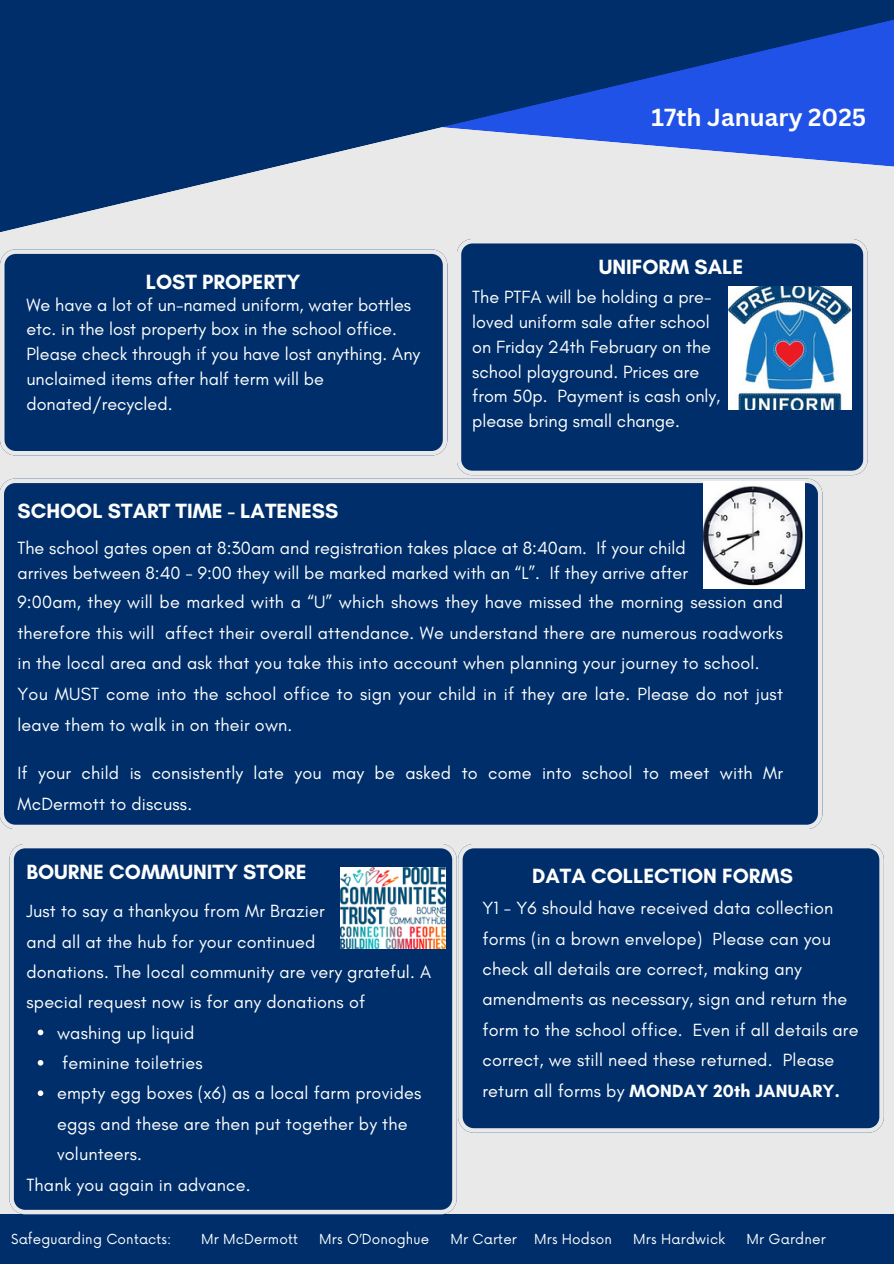
<style>
.page{position:relative;width:894px;height:1264px;background:#fff}
.page>*{position:absolute;margin:0;border:0;box-sizing:border-box;transform-origin:0 0}
.t1{font:700 24px "Canva Sans";color:#fefffd}
.t2{font:700 21px "Glacial Indifference";color:#fefffd}
.t3{font:18px/24.8px "Glacial Indifference";letter-spacing:.01em;color:#fefffd}
.t4{font:13.5px "Now";letter-spacing:.01em;color:#fefffd}
.s1{font-weight:700}
</style>
<div class="page">
<div style="left:0;top:0;width:893px;height:1263px;background:#e9e9e9"></div>
<svg style="left:0;top:0;width:893px;height:269px;fill:#002e6b"></svg>
<div style="left:0;top:1214px;width:893px;height:49px;background:#002e6b"></div>
<div style="left:0;top:249px;width:447px;height:206px;background:#002e6b"></div>
<svg style="left:456px;top:239px;width:411px;height:236px;background:#113c74"></svg>
<div style="left:0;top:478px;width:822px;height:351px;background:#002e6b"></div>
<img style="left:703px;top:481px;width:101px;height:107px">
<div style="left:9px;top:844px;width:447px;height:370px;background:#002e6b"></div>
<img style="left:728px;top:287px;width:122px;height:122px">
<img style="left:341px;top:867px;width:104px;height:81px">
<svg style="left:38px;top:1029px;width:5px;height:6px"></svg>
<svg style="left:38px;top:1059px;width:5px;height:6px"></svg>
<svg style="left:38px;top:1090px;width:5px;height:5px"></svg>
<div style="left:458px;top:844px;width:425px;height:288px;background:#002e6b"></div>
<p class="t1" style="left:651px;top:100px;width:216px">17th January 2025</p>
<h2 class="t2" style="left:598px;top:254px;width:146px">UNIFORM SALE</h2>
<h3 class="t2" style="left:146px;top:269px;width:156px">LOST PROPERTY</h3>
<p class="t3" style="left:26px;top:292px;width:395px">We have a lot of un-named uniform, water bottles etc. in the lost property box in the school office.<br>Please check through if you have lost anything. Any unclaimed items after half term will be donated/recycled.</p>
<h2 class="t3" style="left:472px;top:285px;width:249px">The PTFA will be holding a pre&shy;loved uniform sale after school on Friday 24th February on the school playground. Prices are from 50p. Payment is cash only, please bring small change.</h2>
<h3 class="t2" style="left:17px;top:498px;width:322px">SCHOOL START TIME - LATENESS</h3>
<h1 class="t3" style="left:17px;top:535px;width:671px">The school gates open at 8:30am and registration takes place at 8:40am. If your child arrives between 8:40 - 9:00 they will be marked marked with an “L”. If they arrive after</h1>
<p class="t3" style="left:17px;top:586px;width:766px;line-height:30.6px">9:00am, they will be marked with a “U” which shows they have missed the morning session and therefore this will affect their overall attendance. We understand there are numerous roadworks in the local area and ask that you take this into account when planning your journey to school.<br>You MUST come into the school office to sign your child in if they are late. Please do not just leave them to walk in on their own.</p>
<h2 class="t3" style="left:17px;top:757px;width:766px;line-height:30.6px">If your child is consistently late you may be asked to come into school to meet with Mr<br>McDermott to discuss.</h2>
<h3 class="t2" style="left:26px;top:859px;width:281px">BOURNE COMMUNITY STORE</h3>
<h3 class="t3" style="left:26px;top:895px;width:299px;line-height:30.3px">Just to say a thankyou from Mr Brazier and all at the hub for your continued</h3>
<h2 class="t3" style="left:26px;top:956px;width:406px;line-height:30.3px">donations. The local community are very grateful. A special request now is for any donations of</h2>
<h3 class="t3" style="left:57px;top:1019px;width:139px">washing up liquid</h3>
<p class="t3" style="left:62px;top:1050px;width:142px">feminine toiletries</p>
<h3 class="t3" style="left:57px;top:1077px;width:366px;line-height:30.3px">empty egg boxes (x6) as a local farm provides eggs and these are then put together by the volunteers.</h3>
<p class="t3" style="left:26px;top:1171px;width:225px">Thank you again in advance.</p>
<p class="t2" style="left:532px;top:862px;width:262px">DATA COLLECTION FORMS</p>
<h3 class="t3" style="left:482px;top:892px;width:377px;line-height:30.3px">Y1 - Y6 should have received data collection forms (in a brown envelope) Please can you check all details are correct, making any amendments as necessary, sign and return the form to the school office. Even if all details are correct, we still need these returned. Please return all forms by <span class="s1">MONDAY 20th JANUARY.</span></h3>
<h3 class="t4" style="left:11px;top:1231px;width:162px">Safeguarding Contacts:</h3>
<h3 class="t4" style="left:201px;top:1231px;width:98px">Mr McDermott</h3>
<h3 class="t4" style="left:319px;top:1231px;width:111px">Mrs O’Donoghue</h3>
<h3 class="t4" style="left:450px;top:1231px;width:68px">Mr Carter</h3>
<h3 class="t4" style="left:534px;top:1231px;width:79px">Mrs Hodson</h3>
<h3 class="t4" style="left:633px;top:1231px;width:93px">Mrs Hardwick</h3>
<h3 class="t4" style="left:746px;top:1231px;width:81px">Mr Gardner</h3>
</div>
